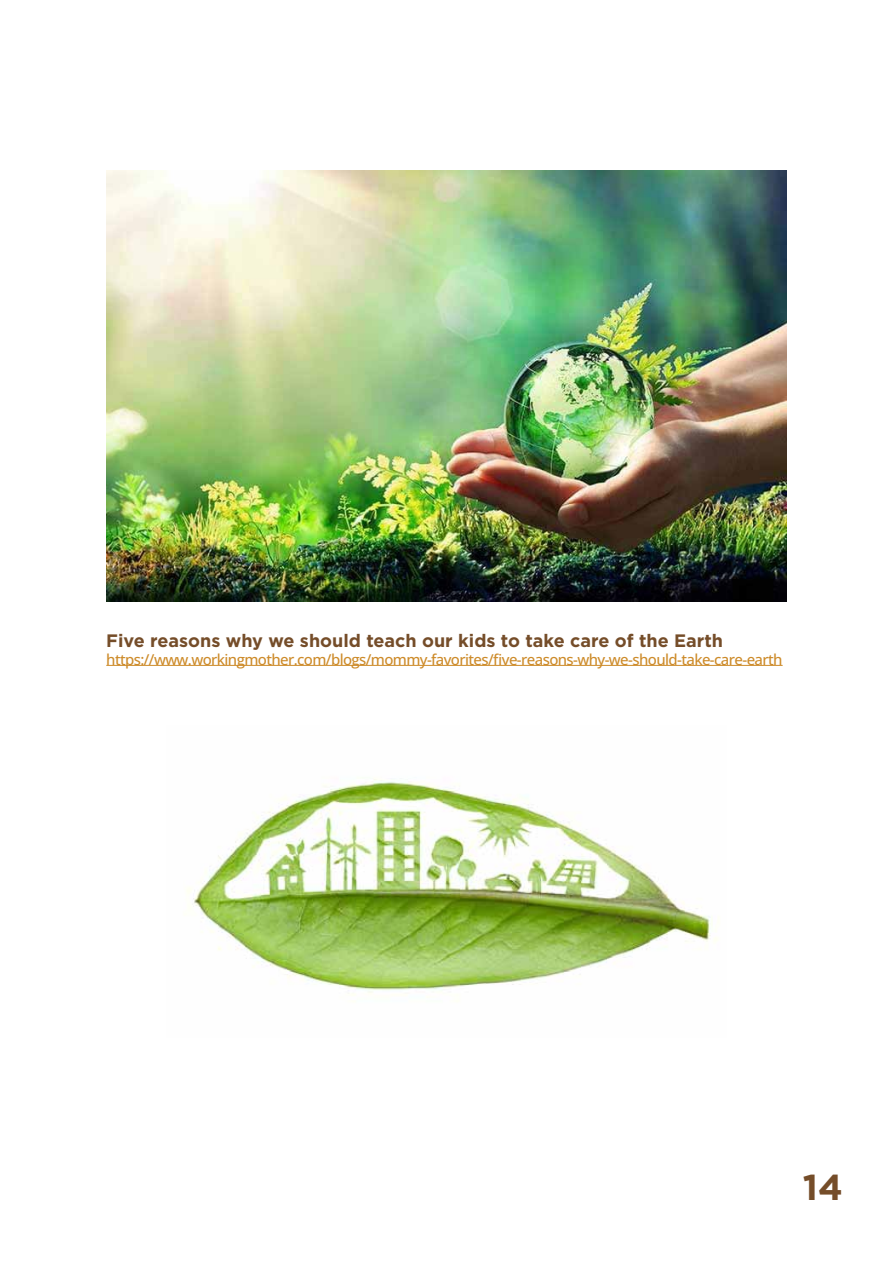
<style>
.page{position:relative;width:893px;height:1263px;background:#fff}
.page>*{position:absolute;margin:0;border:0;box-sizing:border-box;transform-origin:0 0}
.t1{font:700 36px "Gotham HTF";color:#754d29}
.t2{font:700 18px "Gotham HTF";color:#754d29}
.t3{font:500 15px "Open Sans";letter-spacing:-.04em;color:#cd8b2a}
</style>
<div class="page">
<hr style="left:106px;top:665px;width:677px;height:1px;background:#cd8b2a">
<img style="left:106px;top:170px;width:681px;height:431px">
<img style="left:187px;top:778px;width:531px;height:218px">
<p class="t2" style="left:106px;top:630px;width:618px">Five reasons why we should teach our kids to take care of the Earth</p>
<p class="t3" style="left:106px;top:649px;width:678px">https://www.workingmother.com/blogs/mommy-favorites/five-reasons-why-we-should-take-care-earth</p>
<h1 class="t1" style="left:803px;top:1166px;width:41px">14</h1>
</div>
